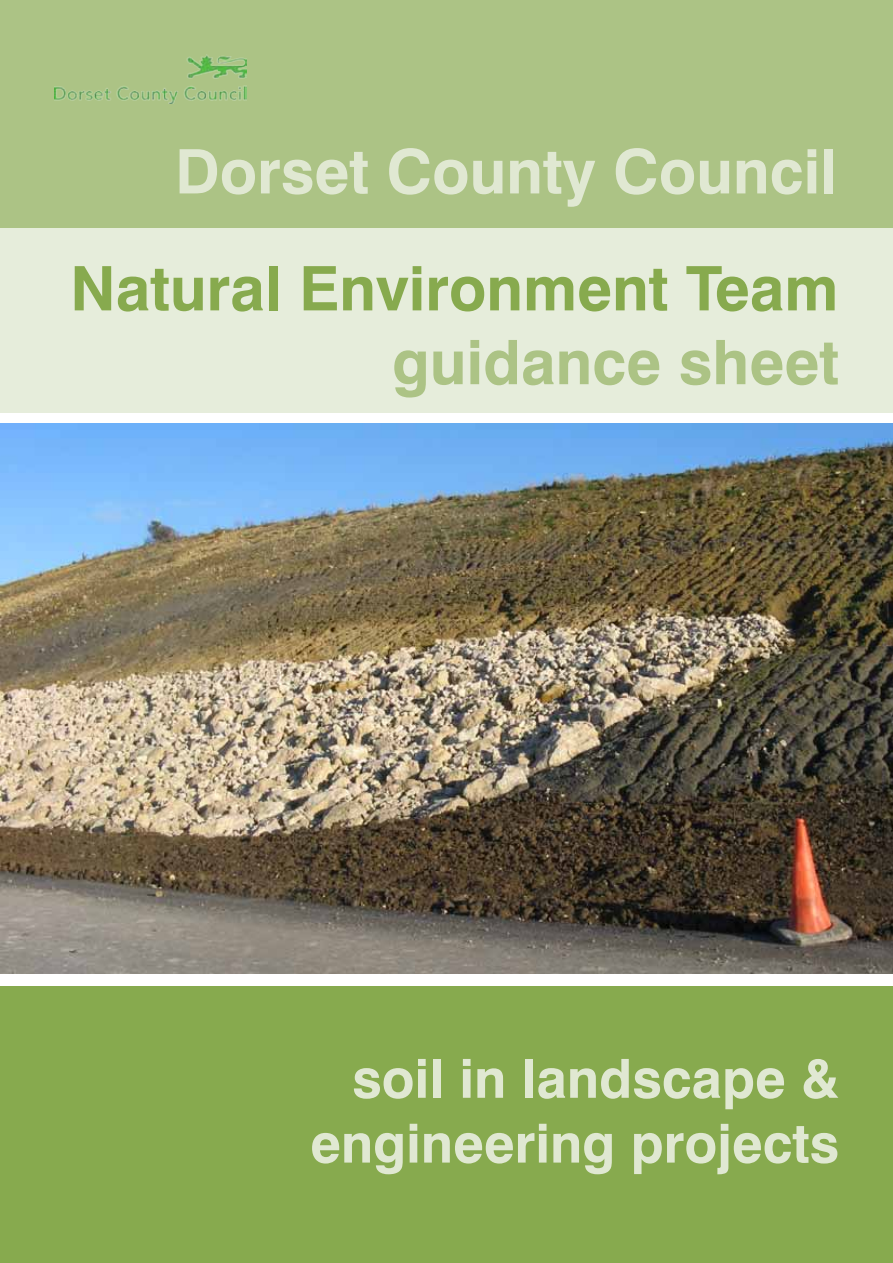
<style>
.page{position:relative;width:893px;height:1263px;background:#fff}
.page>*{position:absolute;margin:0;border:0;box-sizing:border-box;transform-origin:0 0}
.t1{font:700 61.5px "Swiss 721 BT";color:#87aa4e}
.t2{font:700 61.5px "Swiss 721 BT";color:#e0e8d2}
.t3{font:700 61.5px "Swiss 721 BT";color:#acc385}
.t4{font:700 54px/64.8px "Swiss 721 BT";color:#e0e8d2;text-align:right}
</style>
<div class="page">
<div style="left:0;top:217px;width:893px;height:195px;background:#e6eddb"></div>
<div style="left:0;top:986px;width:893px;height:277px;background:#87aa4e"></div>
<div style="left:0;top:0;width:893px;height:227px;background:#acc385"></div>
<img style="left:0;top:423px;width:893px;height:551px">
<img style="left:54px;top:54px;width:193px;height:50px">
<p class="t2" style="left:175px;top:134px;width:664px">Dorset County Council</p>
<p class="t1" style="left:70px;top:251px;width:770px">Natural Environment Team</p>
<p class="t3" style="left:392px;top:325px;width:448px">guidance sheet</p>
<p class="t4" style="left:310px;top:1046px;width:530px">soil in landscape &amp; engineering projects</p>
</div>
